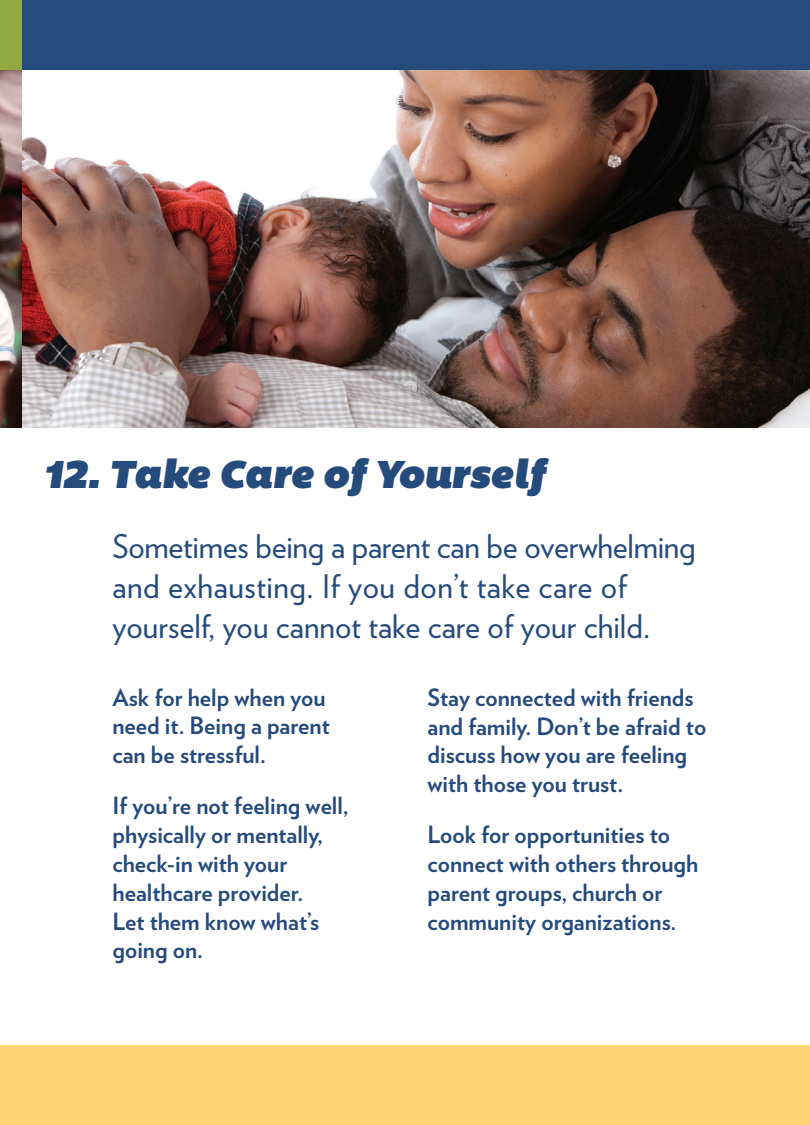
<style>
.page{position:relative;width:810px;height:1125px;background:#fff}
.page>*{position:absolute;margin:0;border:0;box-sizing:border-box;transform-origin:0 0}
.t1{font:italic 40px "Bemio";color:#254b7c}
.t2{font:32.5px/40px "Verlag";color:#254b7c}
.t3{font:700 23.75px/28.8px "Verlag";color:#254b7c}
</style>
<div class="page">
<img style="left:0;top:69px;width:22px;height:359px">
<div style="left:0;top:0;width:22px;height:69px;background:#92a841"></div>
<div style="left:0;top:1046px;width:22px;height:79px;background:#fed676"></div>
<img style="left:22px;top:69px;width:788px;height:359px">
<div style="left:22px;top:0;width:788px;height:69px;background:#254b7c"></div>
<div style="left:22px;top:1046px;width:788px;height:79px;background:#fed676"></div>
<h1 class="t1" style="left:44px;top:443px;width:503px">12. Take Care of Yourself</h1>
<h2 class="t2" style="left:112px;top:525px;width:585px">Sometimes being a parent can be overwhelming and exhausting. If you don’t take care of yourself, you cannot take care of your child.</h2>
<p class="t3" style="left:112px;top:682px;width:219px">Ask for help when you need it. Being a parent can be stressful.</p>
<p class="t3" style="left:112px;top:790px;width:238px">If you’re not feeling well, physically or mentally, check-in with your healthcare provider.<br>Let them know what’s going on.</p>
<p class="t3" style="left:427px;top:682px;width:280px">Stay connected with friends and family. Don’t be afraid to discuss how you are feeling with those you trust.</p>
<p class="t3" style="left:427px;top:819px;width:272px">Look for opportunities to connect with others through parent groups, church or community organizations.</p>
</div>
